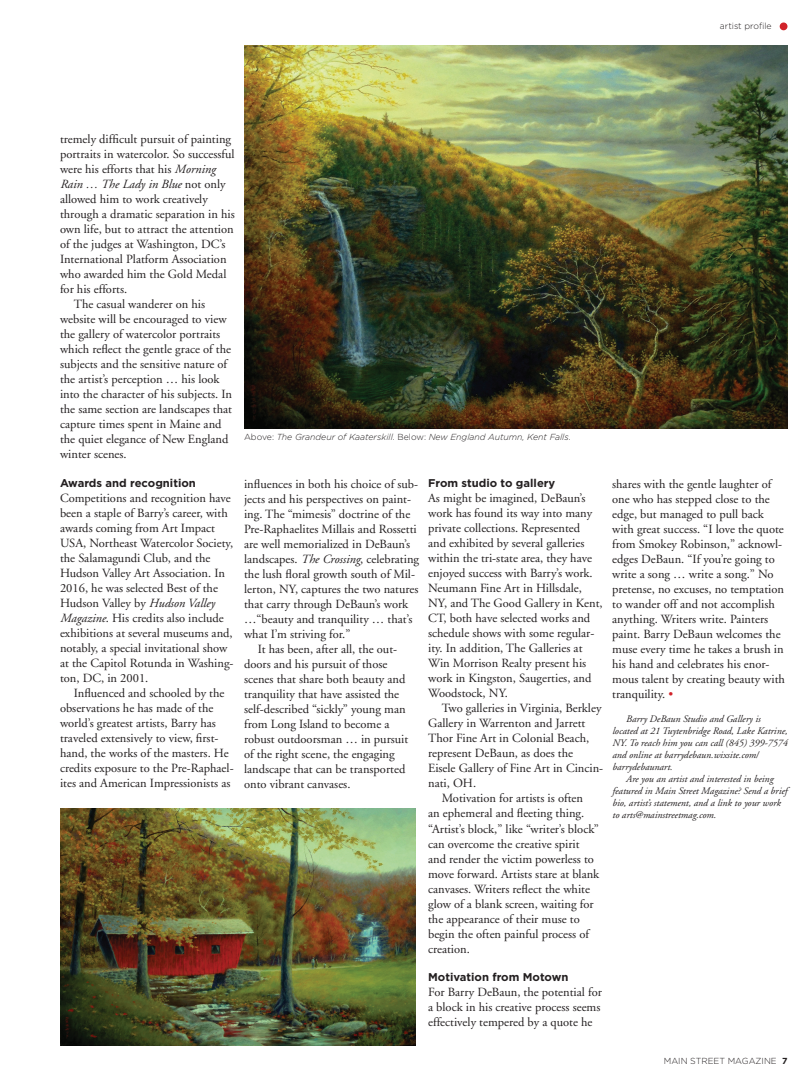
<style>
.page{position:relative;width:810px;height:1080px;background:#fff}
.page>*{position:absolute;margin:0;border:0;box-sizing:border-box;transform-origin:0 0}
.t1{font:12.5px/15px "Adobe Garamond";color:#231f20}
.t2{font:italic 12.5px "Adobe Garamond";color:#231f20}
.t3{font:700 11.25px "Gotham";color:#231f20}
.t4{font:italic 10px/12px "Adobe Garamond";color:#231f20}
.t5{font:italic 300 8.75px "Gotham";color:#231f20}
.t6{font:300 8.75px "Gotham";color:#231f20}
.s1{font-style:italic}
.s2{font-style:normal}
.s3{color:#d1232a}
.s4{font-weight:700}
</style>
<div class="page">
<div style="left:780px;top:22px;width:8px;height:8px;background:#d1232a;border-radius:50%"></div>
<img style="left:244px;top:45px;width:543px;height:383px">
<img style="left:60px;top:808px;width:355px;height:237px">
<p class="t6" style="left:720px;top:21px;width:53px">artist profile</p>
<p class="t1" style="left:60px;top:132px;width:173px">tremely difficult pursuit of painting</p>
<p class="t1" style="left:60px;top:147px;width:176px">portraits in watercolor. So successful</p>
<p class="t1" style="left:60px;top:162px;width:157px">were his efforts that his <span class="s1">Morning</span></p>
<p class="t2" style="left:60px;top:178px;width:167px">Rain … The Lady in Blue <span class="s2">not only</span></p>
<p class="t1" style="left:60px;top:192px;width:149px">allowed him to work creatively</p>
<p class="t1" style="left:60px;top:207px;width:176px">through a dramatic separation in his</p>
<p class="t1" style="left:60px;top:222px;width:175px">own life, but to attract the attention</p>
<p class="t1" style="left:60px;top:237px;width:167px">of the judges at Washington, DC’s</p>
<p class="t1" style="left:60px;top:252px;width:168px">International Platform Association</p>
<p class="t1" style="left:60px;top:267px;width:168px">who awarded him the Gold Medal</p>
<p class="t1" style="left:60px;top:282px;width:69px">for his efforts.</p>
<p class="t1" style="left:74px;top:297px;width:133px">The casual wanderer on his</p>
<p class="t1" style="left:60px;top:312px;width:168px">website will be encouraged to view</p>
<p class="t1" style="left:60px;top:327px;width:162px">the gallery of watercolor portraits</p>
<p class="t1" style="left:60px;top:342px;width:173px">which reflect the gentle grace of the</p>
<p class="t1" style="left:60px;top:357px;width:169px">subjects and the sensitive nature of</p>
<p class="t1" style="left:60px;top:372px;width:161px">the artist’s perception … his look</p>
<p class="t1" style="left:60px;top:387px;width:174px">into the character of his subjects. In</p>
<p class="t1" style="left:60px;top:402px;width:174px">the same section are landscapes that</p>
<p class="t1" style="left:60px;top:417px;width:163px">capture times spent in Maine and</p>
<p class="t1" style="left:60px;top:432px;width:170px">the quiet elegance of New England</p>
<p class="t1" style="left:60px;top:447px;width:68px">winter scenes.</p>
<p class="t3" style="left:60px;top:476px;width:137px">Awards and recognition</p>
<p class="t1" style="left:60px;top:490px;width:175px">Competitions and recognition have been a staple of Barry’s career, with awards coming from Art Impact<br>USA, Northeast Watercolor Society, the Salamagundi Club, and the<br>Hudson Valley Art Association. In<br>2016, he was selected Best of the<br>Hudson Valley by <span class="s1">Hudson Valley<br>Magazine</span>. His credits also include exhibitions at several museums and, notably, a special invitational show at the Capitol Rotunda in Washing&shy;ton, DC, in 2001.</p>
<p class="t1" style="left:60px;top:685px;width:175px;text-indent:14px">Influenced and schooled by the observations he has made of the world’s greatest artists, Barry has traveled extensively to view, first&shy;hand, the works of the masters. He credits exposure to the Pre-Raphael&shy;ites and American Impressionists as</p>
<p class="t5" style="left:244px;top:432px;width:328px"><span class="s2">Above:</span> The Grandeur of Kaaterskill<span class="s2">. Below:</span> New England Autumn, Kent Falls<span class="s2">.</span></p>
<p class="t1" style="left:244px;top:477px;width:176px">influences in both his choice of sub-</p>
<p class="t1" style="left:244px;top:492px;width:169px">jects and his perspectives on paint-</p>
<p class="t1" style="left:244px;top:507px;width:168px">ing. The “mimesis” doctrine of the</p>
<p class="t1" style="left:244px;top:522px;width:174px">Pre-Raphaelites Millais and Rossetti</p>
<p class="t1" style="left:244px;top:537px;width:168px">are well memorialized in DeBaun’s</p>
<p class="t1" style="left:244px;top:552px;width:177px">landscapes. <span class="s1">The Crossing</span>, celebrating</p>
<p class="t1" style="left:244px;top:567px;width:172px">the lush floral growth south of Mil-</p>
<p class="t1" style="left:244px;top:582px;width:176px">lerton, NY, captures the two natures</p>
<p class="t1" style="left:244px;top:597px;width:166px">that carry through DeBaun’s work</p>
<p class="t1" style="left:244px;top:612px;width:170px">…“beauty and tranquility … that’s</p>
<p class="t1" style="left:244px;top:627px;width:108px">what I’m striving for.”</p>
<p class="t1" style="left:258px;top:642px;width:141px">It has been, after all, the out-</p>
<p class="t1" style="left:244px;top:657px;width:145px">doors and his pursuit of those</p>
<p class="t1" style="left:244px;top:672px;width:163px">scenes that share both beauty and</p>
<p class="t1" style="left:244px;top:687px;width:157px">tranquility that have assisted the</p>
<p class="t1" style="left:244px;top:702px;width:163px">self-described “sickly” young man</p>
<p class="t1" style="left:244px;top:717px;width:147px">from Long Island to become a</p>
<p class="t1" style="left:244px;top:732px;width:166px">robust outdoorsman … in pursuit</p>
<p class="t1" style="left:244px;top:747px;width:152px">of the right scene, the engaging</p>
<p class="t1" style="left:244px;top:762px;width:163px">landscape that can be transported</p>
<p class="t1" style="left:244px;top:777px;width:108px">onto vibrant canvases.</p>
<p class="t3" style="left:428px;top:477px;width:129px">From studio to gallery</p>
<p class="t1" style="left:428px;top:491px;width:176px">As might be imagined, DeBaun’s work has found its way into many private collections. Represented<br>and exhibited by several galleries within the tri-state area, they have enjoyed success with Barry’s work.<br>Neumann Fine Art in Hillsdale,<br>NY, and The Good Gallery in Kent,<br>CT, both have selected works and schedule shows with some regular&shy;ity. In addition, The Galleries at<br>Win Morrison Realty present his work in Kingston, Saugerties, and<br>Woodstock, NY.</p>
<p class="t1" style="left:442px;top:701px;width:161px">Two galleries in Virginia, Berkley</p>
<p class="t1" style="left:428px;top:716px;width:159px">Gallery in Warrenton and Jarrett</p>
<p class="t1" style="left:428px;top:731px;width:163px">Thor Fine Art in Colonial Beach,</p>
<p class="t1" style="left:428px;top:746px;width:147px">represent DeBaun, as does the</p>
<p class="t1" style="left:428px;top:761px;width:177px">Eisele Gallery of Fine Art in Cincin-</p>
<p class="t1" style="left:428px;top:776px;width:50px">nati, OH.</p>
<p class="t1" style="left:442px;top:791px;width:143px">Motivation for artists is often</p>
<p class="t1" style="left:428px;top:806px;width:158px">an ephemeral and fleeting thing.</p>
<p class="t1" style="left:428px;top:821px;width:172px">“Artist’s block,” like “writer’s block”</p>
<p class="t1" style="left:428px;top:836px;width:153px">can overcome the creative spirit</p>
<p class="t1" style="left:428px;top:851px;width:167px">and render the victim powerless to</p>
<p class="t1" style="left:428px;top:866px;width:173px">move forward. Artists stare at blank</p>
<p class="t1" style="left:428px;top:881px;width:163px">canvases. Writers reflect the white</p>
<p class="t1" style="left:428px;top:896px;width:167px">glow of a blank screen, waiting for</p>
<p class="t1" style="left:428px;top:911px;width:153px">the appearance of their muse to</p>
<p class="t1" style="left:428px;top:926px;width:162px">begin the often painful process of</p>
<p class="t1" style="left:428px;top:941px;width:43px">creation.</p>
<p class="t3" style="left:428px;top:970px;width:142px">Motivation from Motown</p>
<p class="t1" style="left:428px;top:985px;width:175px;text-align:justify">For Barry DeBaun, the potential for a block in his creative process seems effectively tempered by a quote he</p>
<p class="t1" style="left:612px;top:476px;width:174px">shares with the gentle laughter of one who has stepped close to the edge, but managed to pull back with great success. “I love the quote from Smokey Robinson,” acknowl&shy;edges DeBaun. “If you’re going to write a song … write a song.” No pretense, no excuses, no temptation to wander off and not accomplish anything. Writers write. Painters paint. Barry DeBaun welcomes the muse every time he takes a brush in his hand and celebrates his enor&shy;mous talent by creating beauty with tranquility. <span class="s3">•</span></p>
<p class="t4" style="left:612px;top:713px;width:177px;text-indent:14px">Barry DeBaun Studio and Gallery is located at 21 Tuytenbridge Road, Lake Katrine, NY. To reach him you can call (845) 399-7574 and online at barrydebaun.wixsite.com/ barrydebaunart.</p>
<p class="t4" style="left:612px;top:773px;width:177px;text-indent:14px">Are you an artist and interested in being featured in Main Street Magazine? Send a brief bio, artist’s statement, and a link to your work to arts@mainstreetmag.com.</p>
<p class="t6" style="left:664px;top:1056px;width:125px">MAIN STREET MAGAZINE <span class="s4">7</span></p>
</div>
